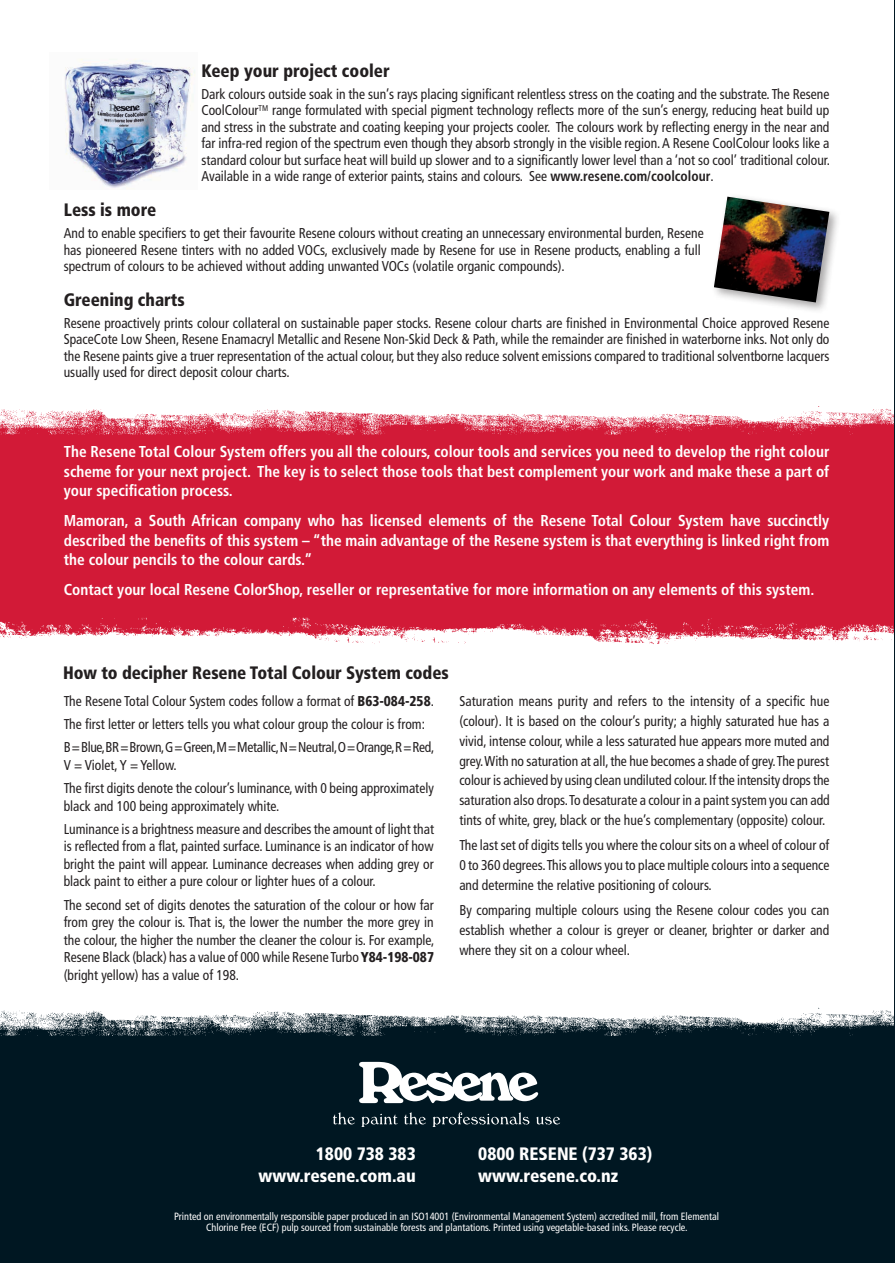
<style>
.page{position:relative;width:895px;height:1263px;background:#001722}
.page>*{position:absolute;margin:0;border:0;box-sizing:border-box;transform-origin:0 0}
.t1{font:900 condensed 18px "Frutiger";letter-spacing:-.005em;color:#231f20;scale:.95 1}
.t2{font:900 condensed 18px/21.6px "Frutiger";color:#fff}
.t3{font:700 condensed 15.75px/19.5px "Frutiger";color:#fff;text-align:justify}
.t4{font:condensed 14.25px/16.5px "Frutiger";color:#231f20;text-align:justify;scale:.95 1}
.t5{font:condensed 10.5px/11.2px "Frutiger";color:#fff;text-align:center}
.s1{font-weight:700}
.s2{font-weight:900}
</style>
<div class="page">
<div style="left:0;top:0;width:893px;height:1042px;background:#fff"></div>
<img style="left:0;top:406px;width:893px;height:50px">
<img style="left:0;top:1007px;width:893px;height:55px">
<img style="left:0;top:617px;width:893px;height:27px">
<svg style="left:893px;top:488px;width:1px;height:71px"></svg>
<div style="left:710px;top:193px;width:131px;height:121px;background:#231f20;opacity:.4"></div>
<img style="left:714px;top:197px;width:115px;height:105px">
<div style="left:0;top:456px;width:893px;height:161px;background:#d21a37"></div>
<svg style="left:359px;top:1062px;width:179px;height:41px"></svg>
<svg style="left:333px;top:1112px;width:227px;height:15px"></svg>
<img style="left:65px;top:59px;width:130px;height:129px">
<p class="t1" style="left:201px;top:60px;width:200px">Keep your project cooler</p>
<p class="t4" style="left:201px;top:86px;width:663px">Dark colours outside soak in the sun’s rays placing significant relentless stress on the coating and the substrate. The Resene CoolColour<sup>TM</sup> range formulated with special pigment technology reflects more of the sun’s energy, reducing heat build up and stress in the substrate and coating keeping your projects cooler. The colours work by reflecting energy in the near and far infra-red region of the spectrum even though they absorb strongly in the visible region. A Resene CoolColour looks like a standard colour but surface heat will build up slower and to a significantly lower level than a ‘not so cool’ traditional colour.<br>Available in a wide range of exterior paints, stains and colours. See <span class="s1">www.resene.com/coolcolour</span>.</p>
<p class="t1" style="left:64px;top:199px;width:99px">Less is more</p>
<p class="t4" style="left:64px;top:225px;width:675px;text-align:left">And to enable specifiers to get their favourite Resene colours without creating an unnecessary environmental burden, Resene has pioneered Resene tinters with no added VOCs, exclusively made by Resene for use in Resene products, enabling a full spectrum of colours to be achieved without adding unwanted VOCs (volatile organic compounds).</p>
<p class="t1" style="left:64px;top:289px;width:129px">Greening charts</p>
<p class="t4" style="left:64px;top:315px;width:807px">Resene proactively prints colour collateral on sustainable paper stocks. Resene colour charts are finished in Environmental Choice approved Resene SpaceCote Low Sheen, Resene Enamacryl Metallic and Resene Non-Skid Deck &amp; Path, while the remainder are finished in waterborne inks. Not only do the Resene paints give a truer representation of the actual colour, but they also reduce solvent emissions compared to traditional solventborne lacquers usually used for direct deposit colour charts.</p>
<p class="t3" style="left:64px;top:442px;width:767px">The Resene Total Colour System offers you all the colours, colour tools and services you need to develop the right colour scheme for your next project. The key is to select those tools that best complement your work and make these a part of your specification process.</p>
<p class="t3" style="left:64px;top:511px;width:767px">Mamoran, a South African company who has licensed elements of the Resene Total Colour System have succinctly described the benefits of this system – “the main advantage of the Resene system is that everything is linked right from the colour pencils to the colour cards.”</p>
<p class="t3" style="left:64px;top:580px;width:752px">Contact your local Resene ColorShop, reseller or representative for more information on any elements of this system.</p>
<p class="t1" style="left:63px;top:662px;width:407px">How to decipher Resene Total Colour System codes</p>
<p class="t4" style="left:64px;top:690px;width:391px;line-height:23.1px;text-align:left">The Resene Total Colour System codes follow a format of <span class="s2">B63-084-258</span>.<br>The first letter or letters tells you what colour group the colour is from:<br>B = Blue, BR = Brown, G = Green, M = Metallic, N = Neutral, O = Orange, R = Red,</p>
<p class="t4" style="left:64px;top:753px;width:391px;line-height:23.1px">V = Violet, Y = Yellow.<br>The first digits denote the colour’s luminance, with 0 being approximately</p>
<p class="t4" style="left:64px;top:794px;width:391px;line-height:23.1px">black and 100 being approximately white.<br>Luminance is a brightness measure and describes the amount of light that</p>
<p class="t4" style="left:64px;top:838px;width:391px;line-height:17.5px">is reflected from a flat, painted surface. Luminance is an indicator of how bright the paint will appear. Luminance decreases when adding grey or black paint to either a pure colour or lighter hues of a colour.</p>
<p class="t4" style="left:64px;top:896px;width:391px;line-height:17.5px">The second set of digits denotes the saturation of the colour or how far from grey the colour is. That is, the lower the number the more grey in the colour, the higher the number the cleaner the colour is. For example, Resene Black (black) has a value of 000 while Resene Turbo <span class="s2">Y84-198-087 </span>(bright yellow) has a value of 198.</p>
<p class="t4" style="left:459px;top:691px;width:391px;line-height:19.8px">Saturation means purity and refers to the intensity of a specific hue (colour). It is based on the colour’s purity; a highly saturated hue has a vivid, intense colour, while a less saturated hue appears more muted and grey. With no saturation at all, the hue becomes a shade of grey. The purest colour is achieved by using clean undiluted colour. If the intensity drops the saturation also drops. To desaturate a colour in a paint system you can add tints of white, grey, black or the hue’s complementary (opposite) colour.</p>
<p class="t4" style="left:459px;top:835px;width:391px;line-height:19.8px">The last set of digits tells you where the colour sits on a wheel of colour of 0 to 360 degrees. This allows you to place multiple colours into a sequence and determine the relative positioning of colours.</p>
<p class="t4" style="left:459px;top:900px;width:391px;line-height:19.8px">By comparing multiple colours using the Resene colour codes you can establish whether a colour is greyer or cleaner, brighter or darker and where they sit on a colour wheel.</p>
<p class="t2" style="left:259px;top:1143px;width:159px;text-align:right">1800 738 383 www.resene.com.au</p>
<p class="t2" style="left:478px;top:1143px;width:175px">0800 RESENE (737 363) www.resene.co.nz</p>
<p class="t5" style="left:174px;top:1210px;width:546px">Printed on environmentally responsible paper produced in an ISO14001 (Environmental Management System) accredited mill, from Elemental<br>Chlorine Free (ECF) pulp sourced from sustainable forests and plantations. Printed using vegetable-based inks. Please recycle.</p>
</div>
